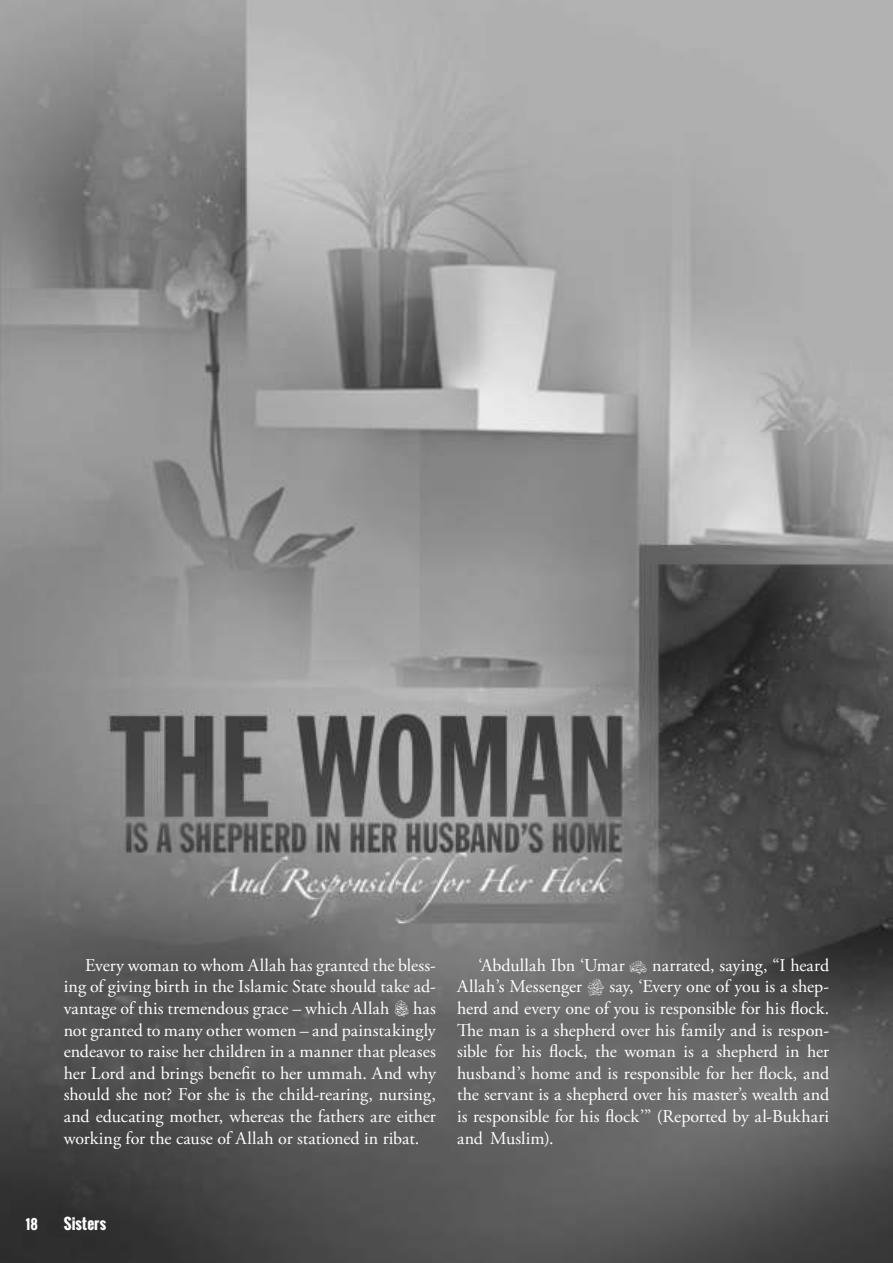
<style>
.page{position:relative;width:893px;height:1263px;background:#fff}
.page>*{position:absolute;margin:0;border:0;box-sizing:border-box;transform-origin:0 0}
.t1{font:18px/21.6px "Adobe Garamond Pro";color:#fff;text-align:justify}
.t2{font:700 15px "Oswald";letter-spacing:.005em;color:#fff}
.t3{font:700 13.5px "Oswald";color:#fff}
</style>
<div class="page">
<img style="left:0;top:0;width:893px;height:1263px">
<svg style="left:394px;top:1000px;width:14px;height:17px"></svg>
<svg style="left:630px;top:960px;width:17px;height:14px"></svg>
<svg style="left:588px;top:979px;width:16px;height:17px"></svg>
<p class="t1" style="left:64px;top:956px;width:374px;text-indent:21px">Every woman to whom Allah has granted the bless&shy;ing of giving birth in the Islamic State should take ad&shy;vantage of this tremendous grace – which Allah</p>
<p class="t1" style="left:64px;top:999px;width:374px;text-indent:349px">has not granted to many other women – and painstakingly endeavor to raise her children in a manner that pleases her Lord and brings benefit to her ummah. And why should she not? For she is the child-rearing, nursing, and educating mother, whereas the fathers are either working for the cause of Allah or stationed in ribat.</p>
<p class="t1" style="left:478px;top:956px;width:148px">‘Abdullah Ibn ‘Umar</p>
<p class="t1" style="left:652px;top:956px;width:178px">narrated, saying, “I heard</p>
<p class="t1" style="left:457px;top:977px;width:127px">Allah’s Messenger</p>
<p class="t1" style="left:457px;top:977px;width:374px;text-indent:152px">say, ‘Every one of you is a shep&shy;herd and every one of you is responsible for his flock.<br>The man is a shepherd over his family and is respon&shy;sible for his flock, the woman is a shepherd in her husband’s home and is responsible for her flock, and the servant is a shepherd over his master’s wealth and is responsible for his flock’” (Reported by al-Bukhari and Muslim).</p>
<p class="t3" style="left:26px;top:1217px;width:13px">18</p>
<p class="t2" style="left:64px;top:1216px;width:44px">SISTERS</p>
</div>
